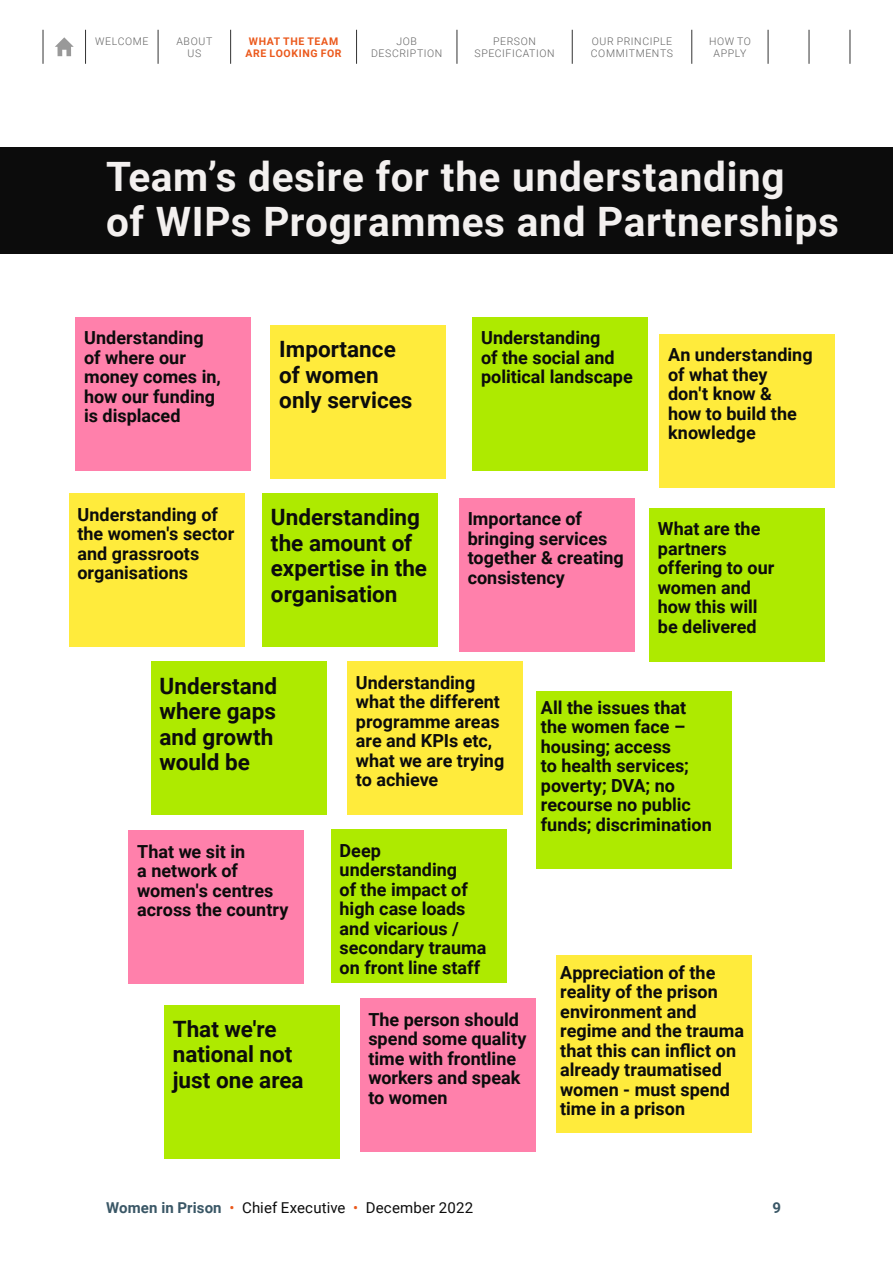
<style>
.page{position:relative;width:893px;height:1263px;background:#fff}
.page>*{position:absolute;margin:0;border:0;box-sizing:border-box;transform-origin:0 0}
.t1{font:700 40.5px/45px "Roboto";letter-spacing:.015em;color:#f3f0ef}
.t2{font:700 22.5px/25.5px "Roboto";color:#0c0c0c}
.t3{font:700 18px/19.5px "Roboto";color:#0c0c0c}
.t4{font:15px "Roboto";letter-spacing:.01em;color:#0c0c0c}
.t5{font:700 15px "Roboto";color:#3a5766}
.t6{font:300 10.5px/12px "Roboto";letter-spacing:.055em;color:#636363;text-align:center}
.t7{font:700 10.5px/12px "Roboto";letter-spacing:.06em;color:#eb591c;text-align:center}
.s1{font-weight:700;color:#3a5766}
.s2{color:#eb591c}
</style>
<div class="page">
<hr style="left:85px;top:30px;width:1px;height:34px;background:#333">
<hr style="left:43px;top:30px;width:1px;height:34px;background:#333">
<hr style="left:809px;top:30px;width:1px;height:34px;background:#333">
<hr style="left:850px;top:30px;width:1px;height:34px;background:#333">
<hr style="left:158px;top:30px;width:1px;height:34px;background:#333">
<hr style="left:230px;top:30px;width:1px;height:34px;background:#333">
<hr style="left:356px;top:30px;width:1px;height:34px;background:#333">
<hr style="left:457px;top:30px;width:1px;height:34px;background:#333">
<hr style="left:691px;top:30px;width:1px;height:34px;background:#333">
<hr style="left:572px;top:30px;width:1px;height:34px;background:#333">
<hr style="left:768px;top:30px;width:1px;height:34px;background:#333">
<svg style="left:55px;top:37px;width:19px;height:19px"></svg>
<div style="left:0;top:148px;width:893px;height:106px;background:#0c0c0c"></div>
<div style="left:76px;top:317px;width:175px;height:153px;background:#ff80ab"></div>
<div style="left:649px;top:508px;width:176px;height:153px;background:#aeea00"></div>
<div style="left:151px;top:661px;width:175px;height:154px;background:#aeea00"></div>
<div style="left:360px;top:998px;width:175px;height:154px;background:#ff80ab"></div>
<div style="left:262px;top:493px;width:176px;height:154px;background:#aeea00"></div>
<div style="left:331px;top:829px;width:175px;height:154px;background:#aeea00"></div>
<div style="left:164px;top:1005px;width:176px;height:153px;background:#aeea00"></div>
<div style="left:660px;top:334px;width:175px;height:153px;background:#ffeb3c"></div>
<div style="left:271px;top:325px;width:175px;height:154px;background:#ffeb3c"></div>
<div style="left:472px;top:317px;width:176px;height:153px;background:#aeea00"></div>
<div style="left:69px;top:493px;width:175px;height:154px;background:#ffeb3c"></div>
<div style="left:347px;top:661px;width:176px;height:154px;background:#ffeb3c"></div>
<div style="left:556px;top:955px;width:195px;height:178px;background:#ffeb3c"></div>
<div style="left:537px;top:691px;width:195px;height:177px;background:#aeea00"></div>
<div style="left:129px;top:830px;width:175px;height:154px;background:#ff80ab"></div>
<div style="left:459px;top:498px;width:175px;height:153px;background:#ff80ab"></div>
<p class="t6" style="left:95px;top:35px;width:55px">WELCOME</p>
<p class="t6" style="left:371px;top:35px;width:73px">JOB<br>DESCRIPTION</p>
<p class="t6" style="left:176px;top:35px;width:38px">ABOUT<br>US</p>
<p class="t6" style="left:474px;top:35px;width:82px">PERSON<br>SPECIFICATION</p>
<p class="t6" style="left:591px;top:35px;width:84px;text-align:left">OUR PRINCIPLE<br>COMMITMENTS</p>
<p class="t6" style="left:709px;top:35px;width:43px">HOW TO<br>APPLY</p>
<p class="t7" style="left:246px;top:35px;width:98px">WHAT THE TEAM<br>ARE LOOKING FOR</p>
<h1 class="t1" style="left:106px;top:153px;width:734px">Team’s desire for the understanding<br>of WIPs Programmes and Partnerships</h1>
<p class="t3" style="left:84px;top:327px;width:138px">Understanding of where our money comes in, how our funding is displaced</p>
<p class="t3" style="left:77px;top:504px;width:158px">Understanding of the women's sector and grassroots organisations</p>
<p class="t2" style="left:279px;top:336px;width:135px">Importance of women only services</p>
<p class="t3" style="left:481px;top:327px;width:153px">Understanding<br>of the social and political landscape</p>
<p class="t3" style="left:668px;top:344px;width:146px">An understanding of what they<br>don't know &amp;<br>how to build the knowledge</p>
<p class="t2" style="left:271px;top:504px;width:158px">Understanding the amount of expertise in the organisation</p>
<p class="t3" style="left:468px;top:508px;width:158px">Importance of bringing services together &amp; creating consistency</p>
<p class="t3" style="left:658px;top:518px;width:118px">What are the partners offering to our women and how this will be delivered</p>
<p class="t2" style="left:160px;top:672px;width:119px">Understand where gaps and growth would be</p>
<p class="t3" style="left:137px;top:841px;width:153px">That we sit in<br>a network of women's centres across the country</p>
<p class="t2" style="left:173px;top:1015px;width:132px">That we're national not just one area</p>
<p class="t3" style="left:356px;top:672px;width:150px">Understanding what the different programme areas are and KPIs etc, what we are trying to achieve</p>
<p class="t3" style="left:340px;top:840px;width:148px">Deep understanding<br>of the impact of high case loads and vicarious / secondary trauma on front line staff</p>
<p class="t3" style="left:368px;top:1009px;width:160px">The person should spend some quality time with frontline workers and speak to women</p>
<p class="t3" style="left:541px;top:697px;width:172px">All the issues that the women face – housing; access<br>to health services; poverty; DVA; no recourse no public funds; discrimination</p>
<p class="t3" style="left:560px;top:962px;width:185px">Appreciation of the reality of the prison environment and regime and the trauma that this can inflict on already traumatised women - must spend time in a prison</p>
<p class="t4" style="left:106px;top:1197px;width:368px"><span class="s1">Women in Prison</span> <span class="s2">•</span> Chief Executive <span class="s2">•</span> December 2022</p>
<p class="t5" style="left:772px;top:1197px;width:10px">9</p>
</div>
